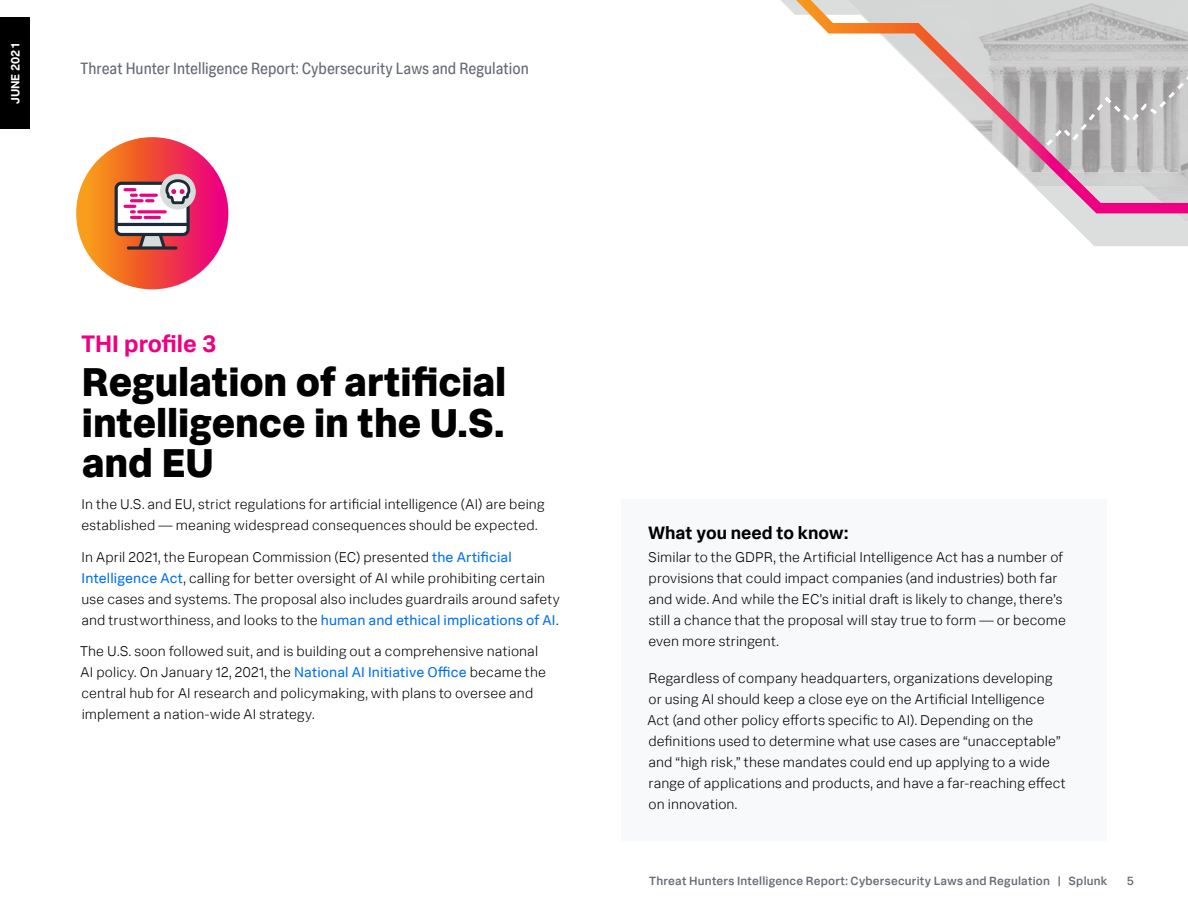
<style>
.page{position:relative;width:1188px;height:918px;background:#fff}
.page>*{position:absolute;margin:0;border:0;box-sizing:border-box;transform-origin:0 0}
.t1{font:800 40.5px/40.5px "Splunk Data Sans Pro";letter-spacing:-.005em;color:#000;text-align:justify}
.t2{font:700 24px "Splunk Data Sans Pro";color:#ed0081}
.t3{font:700 18px "Splunk Data Sans Pro";color:#000}
.t4{font:16.5px "Splunk Data Sans Pro Cd";color:#656c76}
.t5{font:300 14.25px/21px "Splunk Data Sans Pro";letter-spacing:.01em;color:#000}
.t6{font:500 12px "Splunk Data Sans Pro";letter-spacing:.015em;color:#656c76}
.t7{font:700 12px "Splunk Data Sans Pro";color:#fff}
.s1{font-weight:400;color:#0070f3}
</style>
<div class="page">
<div style="left:0;top:17px;width:30px;height:112px;background:#000"></div>
<svg style="left:781px;top:0;width:407px;height:246px"></svg>
<img style="left:1021px;top:213px;width:167px;height:8px">
<svg style="left:789px;top:0;width:399px;height:213px"></svg>
<svg style="left:1046px;top:69px;width:142px;height:77px;background:#b8b7b8"></svg>
<div style="left:621px;top:499px;width:486px;height:72px;background:#f8f9fb"></div>
<div style="left:621px;top:552px;width:486px;height:125px;background:#f8f9fb"></div>
<div style="left:621px;top:673px;width:486px;height:167px;background:#f8f9fb"></div>
<svg style="left:76px;top:137px;width:152px;height:152px;background:#f04f3f"></svg>
<svg style="left:128px;top:246px;width:48px;height:4px"></svg>
<svg style="left:116px;top:183px;width:72px;height:51px"></svg>
<div style="left:115px;top:182px;width:75px;height:54px;border:3px solid #1c2b39;border-radius:5px"></div>
<hr style="left:117px;top:223px;width:70px;height:3px;background:#1c2b39">
<svg style="left:136px;top:230px;width:32px;height:20px"></svg>
<div style="left:161px;top:174px;width:34px;height:35px;background:#d8dcdb;border-radius:50%"></div>
<div style="left:160px;top:174px;width:35px;height:35px;border:1px solid #d8dcdb;border-radius:50%"></div>
<svg style="left:164px;top:178px;width:28px;height:28px"></svg>
<hr style="left:141px;top:194px;width:15px;height:3px;background:#ed0181">
<hr style="left:139px;top:210px;width:26px;height:3px;background:#ed0181">
<svg style="left:125px;top:188px;width:28px;height:31px"></svg>
<hr style="left:145px;top:216px;width:14px;height:3px;background:#ed0181">
<p class="t7" style="left:8px;top:104px;width:64px;rotate:-90deg">JUNE 2021</p>
<p class="t4" style="left:80px;top:59px;width:450px">Threat Hunter Intelligence Report: Cybersecurity Laws and Regulation</p>
<h2 class="t2" style="left:81px;top:329px;width:137px">THI profile 3</h2>
<h1 class="t1" style="left:82px;top:361px;width:426px">Regulation of artificial intelligence in the U.S. and EU</h1>
<p class="t5" style="left:81px;top:494px;width:465px">In the U.S. and EU, strict regulations for artificial intelligence (AI) are being established — meaning widespread consequences should be expected.</p>
<p class="t5" style="left:81px;top:546px;width:480px">In April 2021, the European Commission (EC) presented <span class="s1">the Artificial Intelligence Act</span>, calling for better oversight of AI while prohibiting certain use cases and systems. The proposal also includes guardrails around safety and trustworthiness, and looks to the <span class="s1">human and ethical implications of AI</span>.</p>
<p class="t5" style="left:80px;top:641px;width:467px">The U.S. soon followed suit, and is building out a comprehensive national AI policy. On January 12, 2021, the <span class="s1">National AI Initiative Office</span> became the central hub for AI research and policymaking, with plans to oversee and implement a nation-wide AI strategy.</p>
<p class="t3" style="left:648px;top:522px;width:202px">What you need to know:</p>
<p class="t5" style="left:648px;top:546px;width:419px">Similar to the GDPR, the Artificial Intelligence Act has a number of provisions that could impact companies (and industries) both far and wide. And while the EC’s initial draft is likely to change, there’s still a chance that the proposal will stay true to form — or become even more stringent.</p>
<p class="t5" style="left:648px;top:668px;width:420px">Regardless of company headquarters, organizations developing or using AI should keep a close eye on the Artificial Intelligence Act (and other policy efforts specific to AI). Depending on the definitions used to determine what use cases are “unacceptable” and “high risk,” these mandates could end up applying to a wide range of applications and products, and have a far-reaching effect on innovation.</p>
<p class="t6" style="left:649px;top:873px;width:460px">Threat Hunters Intelligence Report: Cybersecurity Laws and Regulation | Splunk</p>
<p class="t6" style="left:1127px;top:873px;width:9px">5</p>
</div>
